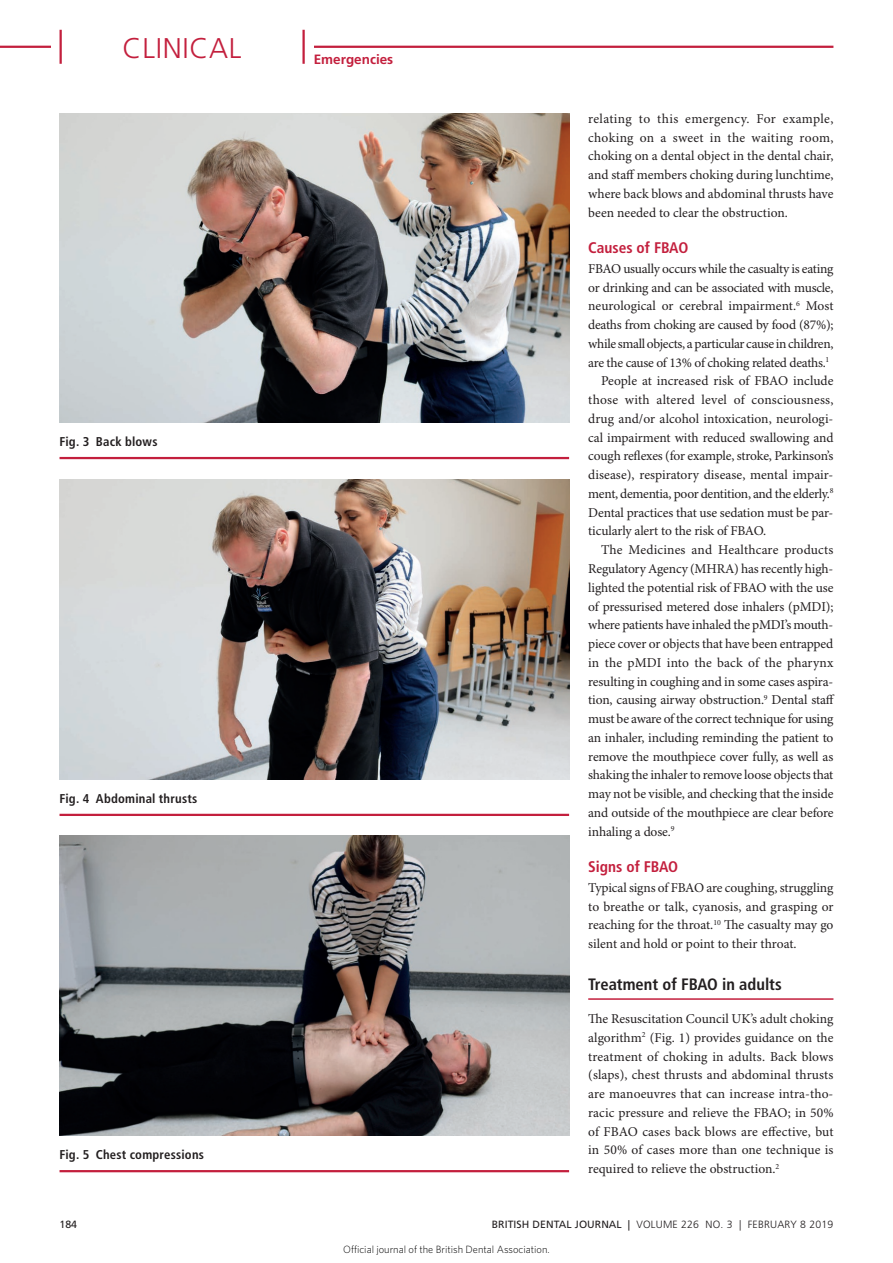
<style>
.page{position:relative;width:893px;height:1263px;background:#fff}
.page>*{position:absolute;margin:0;border:0;box-sizing:border-box;transform-origin:0 0}
.t1{font:300 28.5px "Frutiger LT Std";letter-spacing:.025em;color:#c31f3d}
.crosshead_1{font:700 condensed 16.5px "Frutiger LT Std";color:#231f20}
.crosshead_2{font:700 condensed 15.3px "Frutiger LT Std";color:#c31f3d}
.body{font:13.5px/18.8px "Minion Pro";letter-spacing:-.01em;color:#231f20;text-align:justify}
.body_fullout{font:13.5px/18.8px "Minion Pro";letter-spacing:-.005em;color:#231f20;text-align:justify}
.Tag_-_VERIFIABLE_CPD{font:700 13.5px "Frutiger LT Std";color:#c31f3d}
.table_fig_caption{font:700 condensed 12.75px "Frutiger LT Std";letter-spacing:.015em;color:#231f20}
.page_footer{font:300 10.5px "Frutiger LT Std";letter-spacing:.02em;color:#231f20}
.t2{font:300 10.5px "Whitney";color:#000}
.page_footer-2{font:10.5px "Frutiger LT Std";color:#231f20}
.s1{font-weight:400}
</style>
<div class="page">
<hr style="left:588px;top:998px;width:245px;height:2px;background:#c31f3d">
<hr style="left:60px;top:457px;width:509px;height:2px;background:#c31f3d">
<img style="left:60px;top:113px;width:509px;height:310px">
<hr style="left:60px;top:814px;width:509px;height:2px;background:#c31f3d">
<img style="left:60px;top:479px;width:509px;height:300px">
<hr style="left:60px;top:1170px;width:509px;height:2px;background:#c31f3d">
<img style="left:60px;top:835px;width:509px;height:300px">
<hr style="left:0;top:46px;width:833px;height:2px;background:#c31f3d">
<div style="left:51px;top:30px;width:262px;height:34px;background:#fff"></div>
<hr style="left:302px;top:30px;width:3px;height:34px;background:#c31f3d">
<hr style="left:60px;top:30px;width:2px;height:34px;background:#c31f3d">
<h1 class="t1" style="left:123px;top:32px;width:120px">CLINICAL</h1>
<p class="Tag_-_VERIFIABLE_CPD" style="left:314px;top:51px;width:81px">Emergencies</p>
<p class="table_fig_caption" style="left:60px;top:434px;width:100px">Fig. 3 Back blows</p>
<p class="table_fig_caption" style="left:60px;top:791px;width:139px">Fig. 4 Abdominal thrusts</p>
<p class="table_fig_caption" style="left:60px;top:1147px;width:146px">Fig. 5 Chest compressions</p>
<p class="body" style="left:588px;top:110px;width:247px">relating to this emergency. For example, choking on a sweet in the waiting room, choking on a dental object in the dental chair, and staff members choking during lunchtime, where back blows and abdominal thrusts have been needed to clear the obstruction.</p>
<p class="crosshead_2" style="left:588px;top:238px;width:102px">Causes of FBAO</p>
<p class="body_fullout" style="left:588px;top:260px;width:247px">FBAO usually occurs while the casualty is eating or drinking and can be associated with muscle, neurological or cerebral impairment.<sup>6</sup> Most deaths from choking are caused by food (87%); while small objects, a particular cause in children, are the cause of 13% of choking related deaths.<sup>1</sup></p>
<p class="body" style="left:588px;top:372px;width:247px;text-indent:13px">People at increased risk of FBAO include those with altered level of consciousness, drug and/or alcohol intoxication, neurologi&shy;cal impairment with reduced swallowing and cough reflexes (for example, stroke, Parkinson’s disease), respiratory disease, mental impair&shy;ment, dementia, poor dentition, and the elderly.<sup>8<br></sup>Dental practices that use sedation must be par&shy;ticularly alert to the risk of FBAO.</p>
<p class="body" style="left:588px;top:541px;width:248px;text-indent:13px">The Medicines and Healthcare products Regulatory Agency (MHRA) has recently high&shy;lighted the potential risk of FBAO with the use of pressurised metered dose inhalers (pMDI); where patients have inhaled the pMDI’s mouth&shy;piece cover or objects that have been entrapped in the pMDI into the back of the pharynx resulting in coughing and in some cases aspira&shy;tion, causing airway obstruction.<sup>9</sup> Dental staff must be aware of the correct technique for using an inhaler, including reminding the patient to remove the mouthpiece cover fully, as well as shaking the inhaler to remove loose objects that may not be visible, and checking that the inside and outside of the mouthpiece are clear before inhaling a dose.<sup>9</sup></p>
<p class="crosshead_2" style="left:588px;top:857px;width:91px">Signs of FBAO</p>
<p class="body_fullout" style="left:588px;top:879px;width:247px">Typical signs of FBAO are coughing, struggling to breathe or talk, cyanosis, and grasping or reaching for the throat.<sup>10</sup> The casualty may go silent and hold or point to their throat.</p>
<p class="crosshead_1" style="left:588px;top:974px;width:195px">Treatment of FBAO in adults</p>
<p class="body_fullout" style="left:588px;top:1010px;width:247px">The Resuscitation Council UK’s adult choking algorithm<sup>2</sup> (Fig. 1) provides guidance on the treatment of choking in adults. Back blows (slaps), chest thrusts and abdominal thrusts are manoeuvres that can increase intra-tho&shy;racic pressure and relieve the FBAO; in 50% of FBAO cases back blows are effective, but in 50% of cases more than one technique is required to relieve the obstruction.<sup>2</sup></p>
<p class="page_footer-2" style="left:60px;top:1218px;width:19px">184</p>
<p class="page_footer" style="left:492px;top:1219px;width:343px"><span class="s1">BRITISH DENTAL JOURNAL |</span> VOLUME 226 NO. 3 | FEBRUARY 8 2019</p>
<p class="t2" style="left:343px;top:1243px;width:208px">Official journal of the British Dental Association.</p>
</div>
